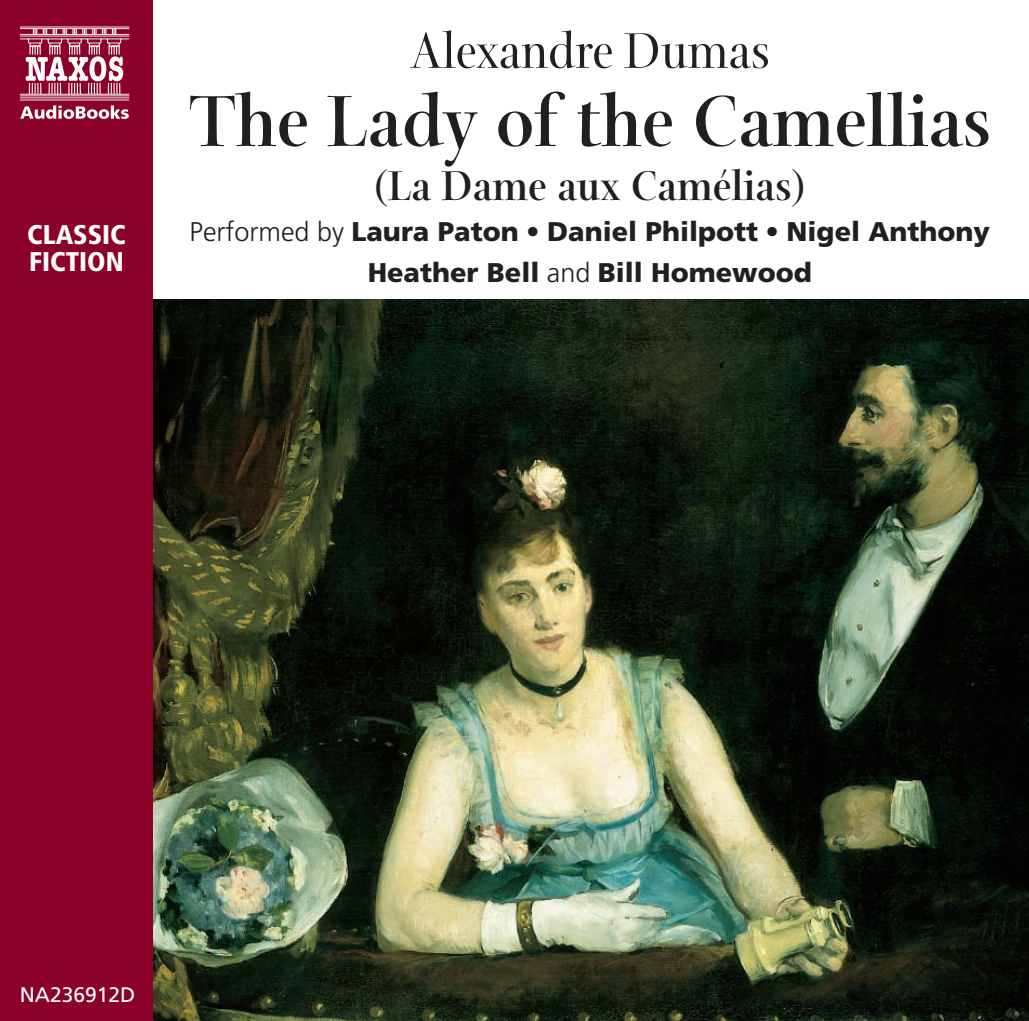
<style>
.page{position:relative;width:1029px;height:1021px;background:#fff}
.page>*{position:absolute;margin:0;border:0;box-sizing:border-box;transform-origin:0 0}
.t1{font:700 78px "Arepo";color:#231f20}
.t2{font:54px "Arepo";color:#231f20}
.t3{font:700 45px "Arepo";color:#231f20}
.t4{font:900 27px/40.8px "Frutiger";color:#231f20;text-align:center}
.t5{font:900 condensed 27px/27px "Frutiger";color:#fff}
.t6{font:21px "Frutiger";color:#fff}
.s1{font-weight:300}
.s2{font-weight:700}
</style>
<div class="page">
<img style="left:153px;top:299px;width:876px;height:721px">
<div style="left:0;top:0;width:153px;height:1020px;background:#8b012a"></div>
<hr style="left:20px;top:38px;width:109px;height:1px;background:#fff">
<hr style="left:20px;top:94px;width:109px;height:1px;background:#fff">
<hr style="left:20px;top:36px;width:109px;height:1px;background:#fff">
<hr style="left:20px;top:34px;width:109px;height:1px;background:#fff">
<hr style="left:20px;top:28px;width:109px;height:1px;background:#fff">
<hr style="left:20px;top:27px;width:109px;height:1px;background:#fff">
<hr style="left:20px;top:95px;width:109px;height:1px;background:#fff">
<hr style="left:20px;top:99px;width:109px;height:1px;background:#fff">
<hr style="left:20px;top:97px;width:109px;height:1px;background:#fff">
<svg style="left:26px;top:29px;width:97px;height:65px"></svg>
<svg style="left:20px;top:105px;width:109px;height:14px"></svg>
<p class="t5" style="left:27px;top:224px;width:100px">CLASSIC<br>FICTION</p>
<h2 class="t2" style="left:410px;top:18px;width:361px">Alexandre Dumas</h2>
<h1 class="t1" style="left:189px;top:73px;width:804px">The Lady of the Camellias</h1>
<h3 class="t3" style="left:374px;top:158px;width:432px">(La Dame aux Camélias)</h3>
<p class="t4" style="left:190px;top:213px;width:802px"><span class="s1">Performed by</span> Laura Paton <span class="s2">•</span> Daniel Philpott <span class="s2">•</span> Nigel Anthony<br>Heather Bell <span class="s1">and</span> Bill Homewood</p>
<p class="t6" style="left:20px;top:986px;width:117px">NA236912D</p>
</div>
